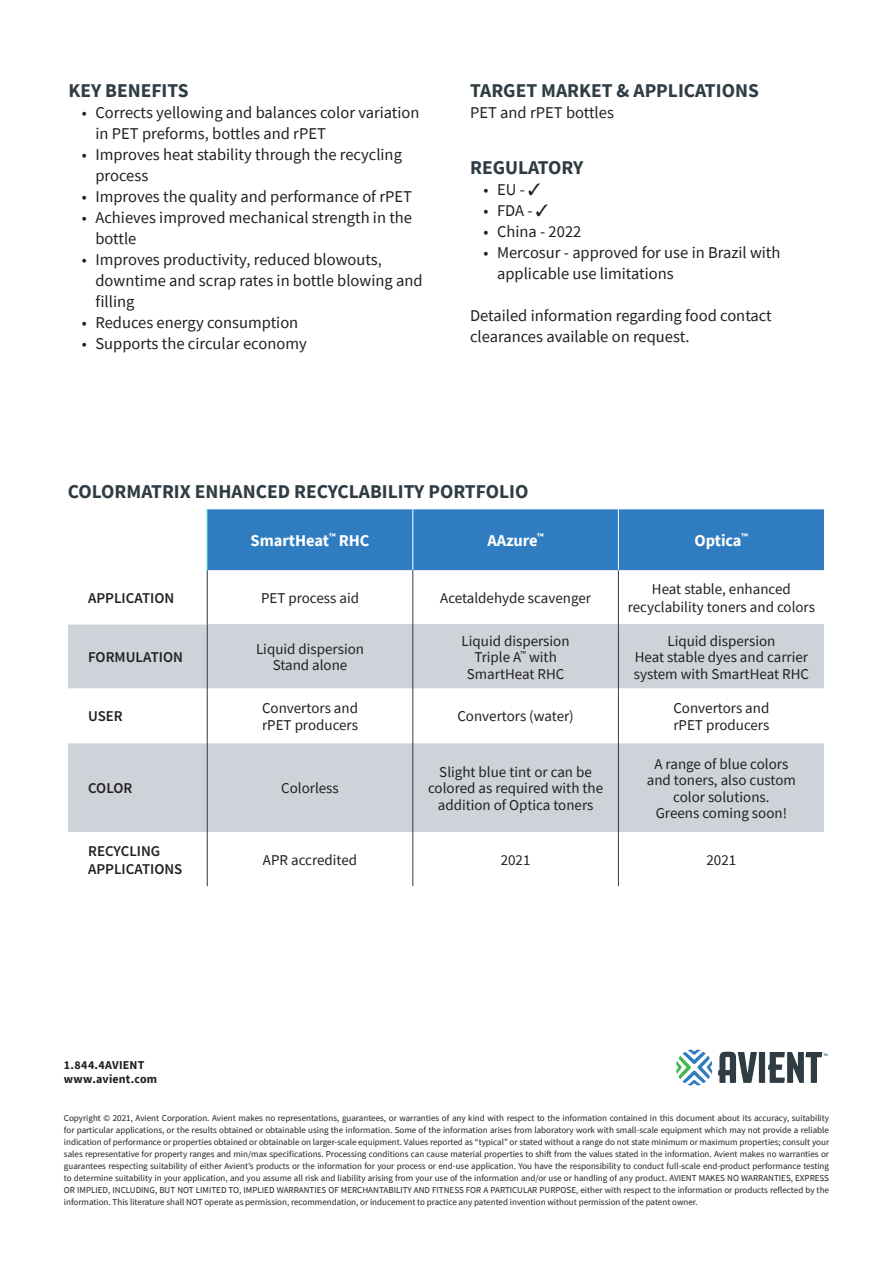
<style>
.page{position:relative;width:893px;height:1263px;background:#fff}
.page>*{position:absolute;margin:0;border:0;box-sizing:border-box;transform-origin:0 0}
.bullets_new{font:700 19.5px "Source Sans Pro";color:#2f3c43}
.bullets_new-2{font:16.5px/21px "Source Sans Pro";color:#231f20}
.t1{font:700 16.5px "Source Sans Pro";letter-spacing:-.005em;color:#fff}
.t2{font:15px/16.5px "Source Sans Pro";color:#231f20;text-align:center}
.t3{font:600 15px/18px "Source Sans Pro";color:#231f20}
.t4{font:700 12px "Source Sans Pro";letter-spacing:.015em;color:#231f20}
.t5{font:9px/12px "Source Sans Pro";color:#231f20;text-align:justify}
</style>
<div class="page">
<div style="left:208px;top:509px;width:616px;height:61px;background:#2f7cc0"></div>
<svg style="left:68px;top:624px;width:756px;height:208px;fill:#cdd3d8"></svg>
<hr style="left:68px;top:624px;width:139px;height:1px;background:#fff">
<hr style="left:68px;top:688px;width:139px;height:1px;background:#fff">
<hr style="left:208px;top:688px;width:204px;height:1px;background:#fff">
<hr style="left:413px;top:688px;width:205px;height:1px;background:#fff">
<hr style="left:619px;top:688px;width:205px;height:1px;background:#fff">
<hr style="left:68px;top:742px;width:139px;height:1px;background:#fff">
<hr style="left:208px;top:742px;width:204px;height:1px;background:#fff">
<hr style="left:413px;top:742px;width:205px;height:1px;background:#fff">
<hr style="left:619px;top:742px;width:205px;height:1px;background:#fff">
<hr style="left:207px;top:570px;width:1px;height:54px;background:#2f3c43">
<hr style="left:207px;top:624px;width:1px;height:65px;background:#2f3c43">
<hr style="left:207px;top:689px;width:1px;height:54px;background:#2f3c43">
<hr style="left:207px;top:743px;width:1px;height:89px;background:#2f3c43">
<hr style="left:207px;top:832px;width:1px;height:54px;background:#2f3c43">
<hr style="left:618px;top:570px;width:1px;height:54px;background:#2f3c43">
<hr style="left:618px;top:624px;width:1px;height:65px;background:#2f3c43">
<hr style="left:618px;top:689px;width:1px;height:54px;background:#2f3c43">
<hr style="left:618px;top:743px;width:1px;height:89px;background:#2f3c43">
<hr style="left:618px;top:832px;width:1px;height:54px;background:#2f3c43">
<hr style="left:412px;top:570px;width:1px;height:54px;background:#2f3c43">
<hr style="left:412px;top:624px;width:1px;height:65px;background:#2f3c43">
<hr style="left:412px;top:689px;width:1px;height:54px;background:#2f3c43">
<hr style="left:412px;top:743px;width:1px;height:89px;background:#2f3c43">
<hr style="left:412px;top:832px;width:1px;height:54px;background:#2f3c43">
<hr style="left:412px;top:509px;width:1px;height:61px;background:#fff">
<hr style="left:618px;top:509px;width:1px;height:61px;background:#fff">
<hr style="left:207px;top:509px;width:1px;height:61px;background:#3dbdda">
<svg style="left:676px;top:1049px;width:36px;height:36px"></svg>
<svg style="left:718px;top:1052px;width:109px;height:31px"></svg>
<p class="bullets_new" style="left:68px;top:77px;width:122px">KEY BENEFITS</p>
<p class="bullets_new-2" style="left:95px;top:102px;width:326px;text-indent:-14px">• Corrects yellowing and balances color variation in PET preforms, bottles and rPET</p>
<p class="bullets_new-2" style="left:95px;top:144px;width:308px;text-indent:-14px">• Improves heat stability through the recycling process</p>
<p class="bullets_new-2" style="left:82px;top:186px;width:332px">• Improves the quality and performance of rPET</p>
<p class="bullets_new-2" style="left:95px;top:207px;width:318px;text-indent:-14px">• Achieves improved mechanical strength in the bottle</p>
<p class="bullets_new-2" style="left:95px;top:249px;width:329px;text-indent:-14px">• Improves productivity, reduced blowouts, downtime and scrap rates in bottle blowing and filling</p>
<p class="bullets_new-2" style="left:82px;top:312px;width:218px">• Reduces energy consumption</p>
<p class="bullets_new-2" style="left:82px;top:333px;width:226px">• Supports the circular economy</p>
<p class="bullets_new" style="left:470px;top:77px;width:290px">TARGET MARKET &amp; APPLICATIONS</p>
<p class="bullets_new-2" style="left:470px;top:102px;width:145px">PET and rPET bottles</p>
<p class="bullets_new" style="left:470px;top:154px;width:115px">REGULATORY</p>
<p class="bullets_new-2" style="left:484px;top:179px;width:59px">• EU - ✓</p>
<p class="bullets_new-2" style="left:484px;top:200px;width:66px">• FDA - ✓</p>
<p class="bullets_new-2" style="left:484px;top:221px;width:99px">• China - 2022</p>
<p class="bullets_new-2" style="left:497px;top:242px;width:285px;text-indent:-14px">• Mercosur - approved for use in Brazil with applicable use limitations</p>
<p class="bullets_new-2" style="left:470px;top:305px;width:303px">Detailed information regarding food contact clearances available on request.</p>
<p class="bullets_new" style="left:68px;top:478px;width:462px">COLORMATRIX ENHANCED RECYCLABILITY PORTFOLIO</p>
<p class="t1" style="left:251px;top:529px;width:120px">SmartHeat<sup>™</sup> RHC</p>
<p class="t1" style="left:487px;top:529px;width:58px">AAzure<sup>™</sup></p>
<p class="t1" style="left:695px;top:529px;width:55px">Optica<sup>™</sup></p>
<p class="t3" style="left:88px;top:589px;width:88px">APPLICATION</p>
<p class="t2" style="left:261px;top:589px;width:100px">PET process aid</p>
<p class="t2" style="left:440px;top:589px;width:152px">Acetaldehyde scavenger</p>
<p class="t2" style="left:628px;top:580px;width:189px;line-height:18px">Heat stable, enhanced recyclability toners and colors</p>
<p class="t3" style="left:88px;top:648px;width:96px">FORMULATION</p>
<p class="t2" style="left:462px;top:632px;width:109px">Liquid dispersion</p>
<p class="t2" style="left:467px;top:649px;width:99px">Triple A<sup>™</sup> with<br>SmartHeat RHC</p>
<p class="t2" style="left:667px;top:632px;width:109px">Liquid dispersion</p>
<p class="t2" style="left:634px;top:649px;width:177px;text-align:left">Heat stable dyes and carrier system with SmartHeat RHC</p>
<p class="t2" style="left:256px;top:640px;width:109px">Liquid dispersion</p>
<p class="t2" style="left:273px;top:657px;width:76px">Stand alone</p>
<p class="t3" style="left:88px;top:708px;width:36px">USER</p>
<p class="t2" style="left:262px;top:700px;width:97px">Convertors and</p>
<p class="t2" style="left:262px;top:716px;width:98px">rPET producers</p>
<p class="t3" style="left:88px;top:780px;width:46px">COLOR</p>
<p class="t2" style="left:281px;top:780px;width:59px">Colorless</p>
<p class="t2" style="left:457px;top:708px;width:118px">Convertors (water)</p>
<p class="t2" style="left:673px;top:700px;width:97px">Convertors and</p>
<p class="t2" style="left:673px;top:716px;width:98px">rPET producers</p>
<p class="t2" style="left:428px;top:763px;width:177px">Slight blue tint or can be colored as required with the addition of Optica toners</p>
<p class="t2" style="left:647px;top:755px;width:151px">A range of blue colors and toners, also custom color solutions.<br>Greens coming soon!</p>
<p class="t3" style="left:88px;top:842px;width:96px">RECYCLING<br>APPLICATIONS</p>
<p class="t2" style="left:263px;top:852px;width:96px">APR accredited</p>
<p class="t2" style="left:501px;top:852px;width:31px">2021</p>
<p class="t2" style="left:706px;top:852px;width:31px">2021</p>
<p class="t4" style="left:64px;top:1057px;width:82px">1.844.4AVIENT</p>
<p class="t4" style="left:64px;top:1070px;width:95px">www.avient.com</p>
<p class="t5" style="left:64px;top:1111px;width:767px">Copyright © 2021, Avient Corporation. Avient makes no representations, guarantees, or warranties of any kind with respect to the information contained in this document about its accuracy, suitability for particular applications, or the results obtained or obtainable using the information. Some of the information arises from laboratory work with small-scale equipment which may not provide a reliable indication of performance or properties obtained or obtainable on larger-scale equipment. Values reported as “typical” or stated without a range do not state minimum or maximum properties; consult your sales representative for property ranges and min/max specifications. Processing conditions can cause material properties to shift from the values stated in the information. Avient makes no warranties or guarantees respecting suitability of either Avient’s products or the information for your process or end-use application. You have the responsibility to conduct full-scale end-product performance testing to determine suitability in your application, and you assume all risk and liability arising from your use of the information and/or use or handling of any product. AVIENT MAKES NO WARRANTIES, EXPRESS OR IMPLIED, INCLUDING, BUT NOT LIMITED TO, IMPLIED WARRANTIES OF MERCHANTABILITY AND FITNESS FOR A PARTICULAR PURPOSE, either with respect to the information or products reflected by the information. This literature shall NOT operate as permission, recommendation, or inducement to practice any patented invention without permission of the patent owner.</p>
</div>
